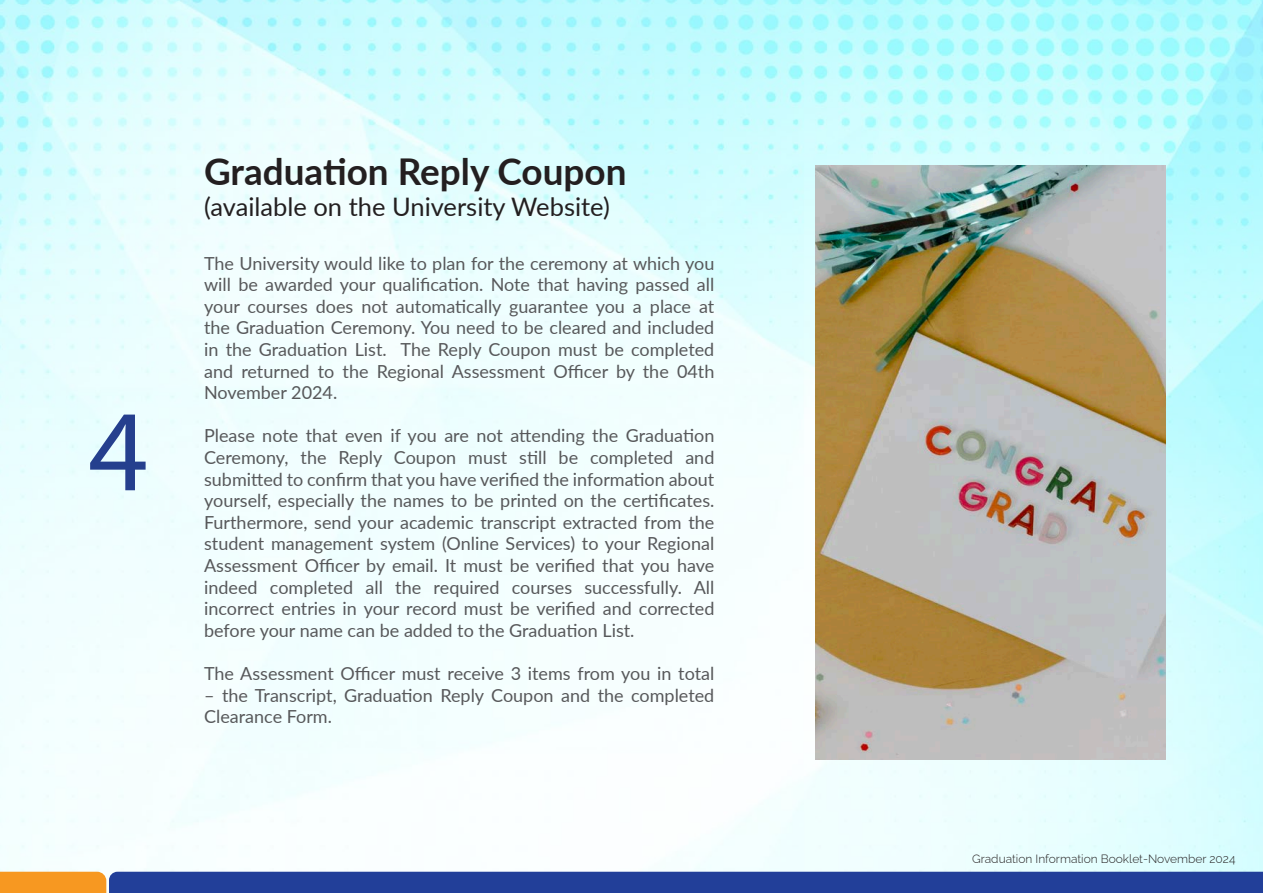
<style>
.page{position:relative;width:1263px;height:893px;background:#fff}
.page>*{position:absolute;margin:0;border:0;box-sizing:border-box;transform-origin:0 0}
.t1{font:116.4px "Myriad Pro";color:#253f8e}
.t2{font:700 36.9px "Lato";color:#231f20}
.t3{font:25.5px "Lato";color:#231f20}
.t4{font:18px/21.6px "Lato";color:#57585a;text-align:justify}
.t5{font:300 12px "Raleway";color:#231f20}
</style>
<div class="page">
<img style="left:0;top:0;width:1263px;height:872px">
<svg style="left:0;top:872px;width:1263px;height:21px;background:#34478f"></svg>
<img style="left:816px;top:166px;width:349px;height:594px">
<p class="t1" style="left:88px;top:379px;width:61px">4</p>
<p class="t2" style="left:204px;top:144px;width:424px">Graduation Reply Coupon</p>
<p class="t3" style="left:204px;top:188px;width:407px">(available on the University Website)</p>
<p class="t4" style="left:204px;top:252px;width:512px">The University would like to plan for the ceremony at which you will be awarded your qualification. Note that having passed all your courses does not automatically guarantee you a place at the Graduation Ceremony. You need to be cleared and included in the Graduation List. The Reply Coupon must be completed and returned to the Regional Assessment Officer by the 04th November 2024.</p>
<p class="t4" style="left:204px;top:424px;width:512px">Please note that even if you are not attending the Graduation Ceremony, the Reply Coupon must still be completed and submitted to confirm that you have verified the information about yourself, especially the names to be printed on the certificates.<br>Furthermore, send your academic transcript extracted from the student management system (Online Services) to your Regional Assessment Officer by email. It must be verified that you have indeed completed all the required courses successfully. All incorrect entries in your record must be verified and corrected before your name can be added to the Graduation List.</p>
<p class="t4" style="left:204px;top:662px;width:512px">The Assessment Officer must receive 3 items from you in total</p>
<p class="t4" style="left:204px;top:684px;width:512px">– the Transcript, Graduation Reply Coupon and the completed<br>Clearance Form.</p>
<p class="t5" style="left:972px;top:849px;width:265px">Graduation Information Booklet-November 2024</p>
</div>
